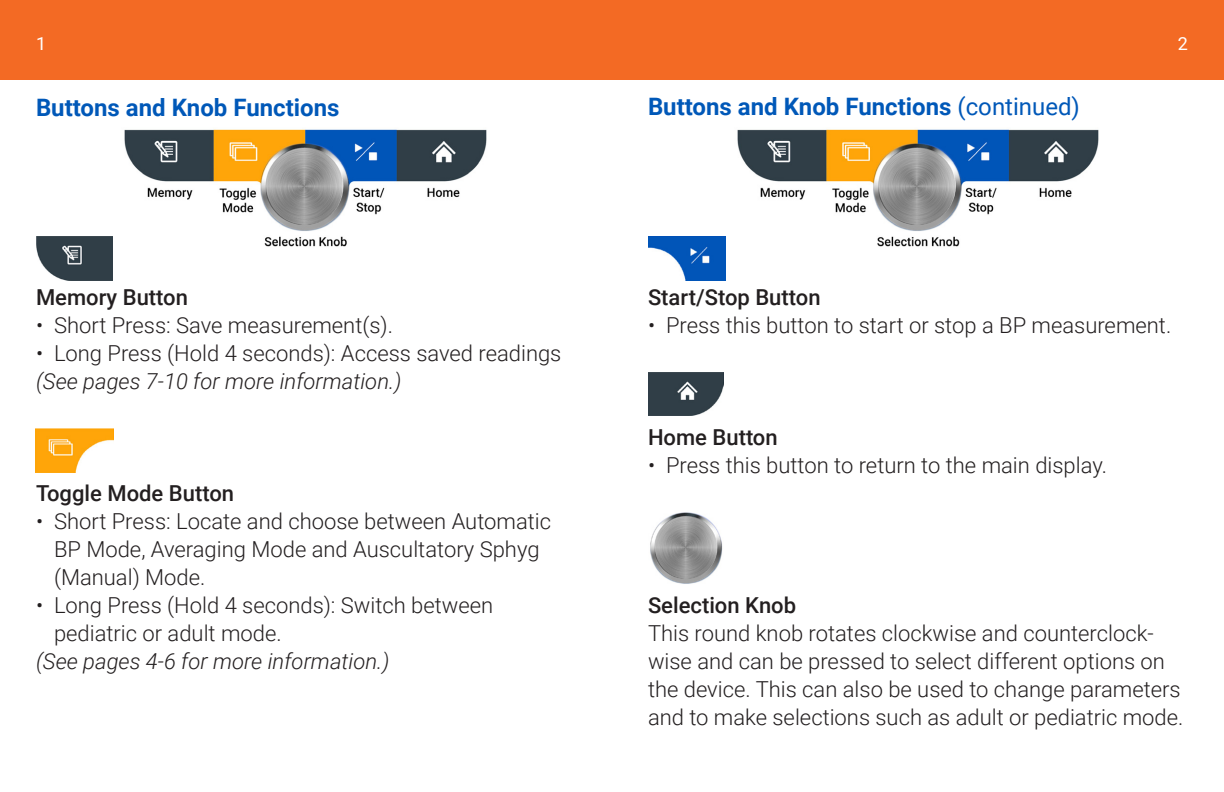
<style>
.page{position:relative;width:1224px;height:792px;background:#fff}
.page>*{position:absolute;margin:0;border:0;box-sizing:border-box;transform-origin:0 0}
.t1{font:700 24px "Roboto";color:#0058b8}
.t2{font:300 22px/28px "Roboto";color:#231f20}
.t3{font:500 22px "Roboto";color:#231f20}
.Bullet_List{font:italic 300 22px "Roboto";color:#231f20}
.Numbered_List{font:18px "Roboto";color:#fff}
.s1{font-weight:400}
</style>
<div class="page">
<div style="left:0;top:0;width:1224px;height:79px;background:#f36a24"></div>
<img style="left:124px;top:129px;width:363px;height:118px">
<img style="left:648px;top:372px;width:76px;height:44px">
<img style="left:36px;top:237px;width:76px;height:43px">
<img style="left:648px;top:237px;width:78px;height:43px">
<img style="left:36px;top:428px;width:77px;height:44px">
<img style="left:650px;top:512px;width:73px;height:72px">
<img style="left:737px;top:129px;width:362px;height:118px">
<p class="Numbered_List" style="left:36px;top:31px;width:12px">1</p>
<p class="Numbered_List" style="left:1178px;top:31px;width:12px">2</p>
<p class="t1" style="left:36px;top:91px;width:305px">Buttons and Knob Functions</p>
<p class="t1" style="left:648px;top:90px;width:434px">Buttons and Knob Functions <span class="s1">(continued)</span></p>
<p class="t3" style="left:36px;top:281px;width:154px">Memory Button</p>
<p class="t2" style="left:36px;top:310px;width:358px">• Short Press: Save measurement(s).</p>
<p class="t2" style="left:36px;top:338px;width:527px">• Long Press (Hold 4 seconds): Access saved readings</p>
<p class="Bullet_List" style="left:36px;top:365px;width:367px">(See pages 7-10 for more information.)</p>
<p class="t3" style="left:36px;top:477px;width:200px">Toggle Mode Button</p>
<p class="t2" style="left:54px;top:506px;width:499px;text-indent:-18px">• Short Press: Locate and choose between Automatic<br>BP Mode, Averaging Mode and Auscultatory Sphyg (Manual) Mode.</p>
<p class="t2" style="left:54px;top:590px;width:441px;text-indent:-18px">• Long Press (Hold 4 seconds): Switch between pediatric or adult mode.</p>
<p class="Bullet_List" style="left:36px;top:645px;width:355px">(See pages 4-6 for more information.)</p>
<p class="t3" style="left:648px;top:281px;width:174px">Start/Stop Button</p>
<p class="t2" style="left:648px;top:310px;width:525px">• Press this button to start or stop a BP measurement.</p>
<p class="t3" style="left:648px;top:421px;width:131px">Home Button</p>
<p class="t2" style="left:648px;top:450px;width:460px">• Press this button to return to the main display.</p>
<p class="t3" style="left:648px;top:589px;width:150px">Selection Knob</p>
<p class="t2" style="left:648px;top:618px;width:537px">This round knob rotates clockwise and counterclock&shy;wise and can be pressed to select different options on the device. This can also be used to change parameters and to make selections such as adult or pediatric mode.</p>
</div>
